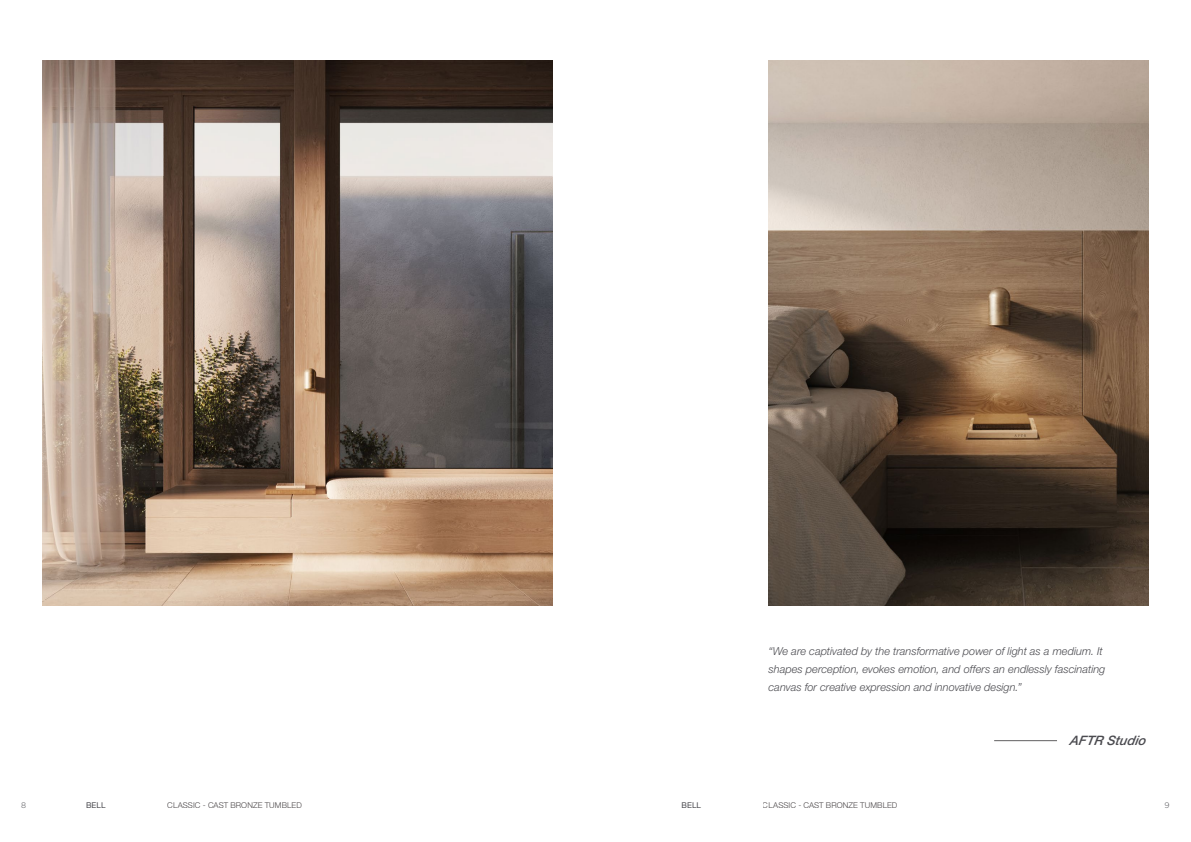
<style>
.page{position:relative;width:1191px;height:842px;background:#fff}
.page>*{position:absolute;margin:0;border:0;box-sizing:border-box;transform-origin:0 0}
.H4_-_Left{font:italic 500 13px "Helvetica Neue LT Std";color:#4b4b50}
.H4_-_Left-2{font:italic 300 11px/18px "Helvetica Neue LT Std";color:#4b4b50}
.t1{font:300 8px "Helvetica Neue LT Std";letter-spacing:.01em;color:#241f21}
.t2{font:8px "Helvetica Neue LT Std";letter-spacing:.01em;color:#4b4b50}
.t3{font:300 8px "Gotham";color:#4b4b50}
</style>
<div class="page">
<img style="left:43px;top:61px;width:510px;height:544px">
<img style="left:768px;top:61px;width:380px;height:544px">
<hr style="left:994px;top:740px;width:63px;height:1px;background:#616061">
<p class="H4_-_Left-2" style="left:768px;top:642px;width:338px">“We are captivated by the transformative power of light as a medium. It shapes perception, evokes emotion, and offers an endlessly fascinating canvas for creative expression and innovative design.”</p>
<p class="H4_-_Left" style="left:1069px;top:733px;width:80px">A FTR Studio</p>
<p class="t3" style="left:21px;top:800px;width:7px">8</p>
<p class="t2" style="left:86px;top:800px;width:21px">BELL</p>
<p class="t1" style="left:167px;top:800px;width:136px">CLASSIC - CAST BRONZE TUMBLED</p>
<p class="t2" style="left:681px;top:800px;width:21px">BELL</p>
<p class="t1" style="left:763px;top:800px;width:136px">CLASSIC - CAST BRONZE TUMBLED</p>
<p class="t3" style="left:1164px;top:800px;width:7px">9</p>
</div>
